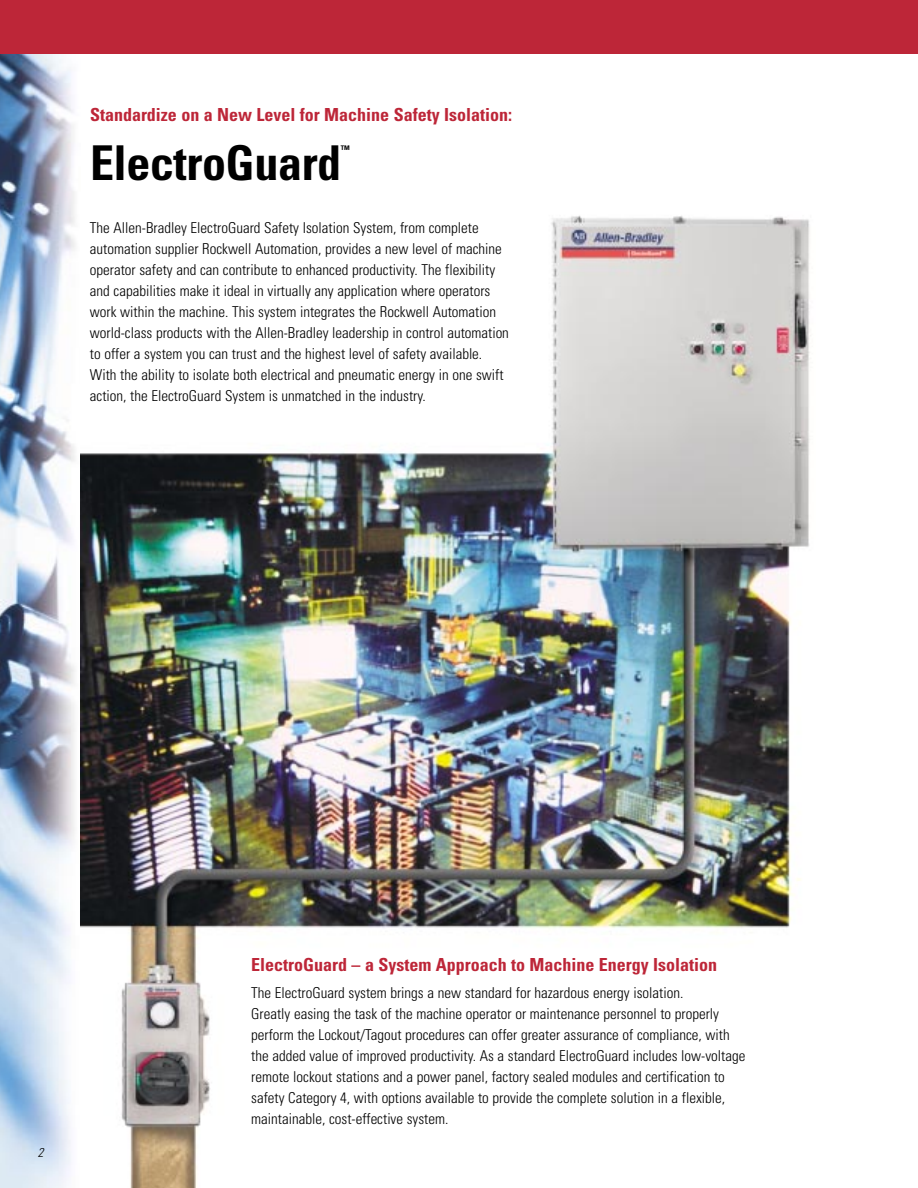
<style>
.page{position:relative;width:918px;height:1188px;background:#fff}
.page>*{position:absolute;margin:0;border:0;box-sizing:border-box;transform-origin:0 0}
.t1{font:700 condensed 48px "Univers";letter-spacing:-.01em;color:#000}
.t2{font:700 condensed 18px "Univers";color:#bd2638}
.t3{font:300 condensed 15px/21px "Univers";color:#000}
.t4{font:italic 300 condensed 12.75px "Univers";color:#000}
.t5{font:700 condensed 10.5px "Univers";color:#000}
</style>
<div class="page">
<img style="left:0;top:54px;width:81px;height:1134px">
<img style="left:81px;top:215px;width:730px;height:973px">
<div style="left:0;top:0;width:918px;height:54px;background:#bd2638"></div>
<p class="t2" style="left:90px;top:108px;width:424px">Standardize on a New Level for Machine Safety Isolation:</p>
<h1 class="t1" style="left:90px;top:146px;width:253px">ElectroGuard</h1>
<p class="t5" style="left:341px;top:146px;width:11px">™</p>
<p class="t3" style="left:90px;top:219px;width:421px">The Allen-Bradley ElectroGuard Safety Isolation System, from complete automation supplier Rockwell Automation, provides a new level of machine operator safety and can contribute to enhanced productivity. The flexibility and capabilities make it ideal in virtually any application where operators work within the machine. This system integrates the Rockwell Automation world-class products with the Allen-Bradley leadership in control automation to offer a system you can trust and the highest level of safety available.<br>With the ability to isolate both electrical and pneumatic energy in one swift action, the ElectroGuard System is unmatched in the industry.</p>
<p class="t4" style="left:38px;top:1147px;width:7px">2</p>
<p class="t2" style="left:251px;top:958px;width:468px">ElectroGuard – a System Approach to Machine Energy Isolation</p>
<p class="t3" style="left:251px;top:984px;width:496px">The ElectroGuard system brings a new standard for hazardous energy isolation.<br>Greatly easing the task of the machine operator or maintenance personnel to properly perform the Lockout/Tagout procedures can offer greater assurance of compliance, with the added value of improved productivity. As a standard ElectroGuard includes low-voltage remote lockout stations and a power panel, factory sealed modules and certification to safety Category 4, with options available to provide the complete solution in a flexible, maintainable, cost-effective system.</p>
</div>
